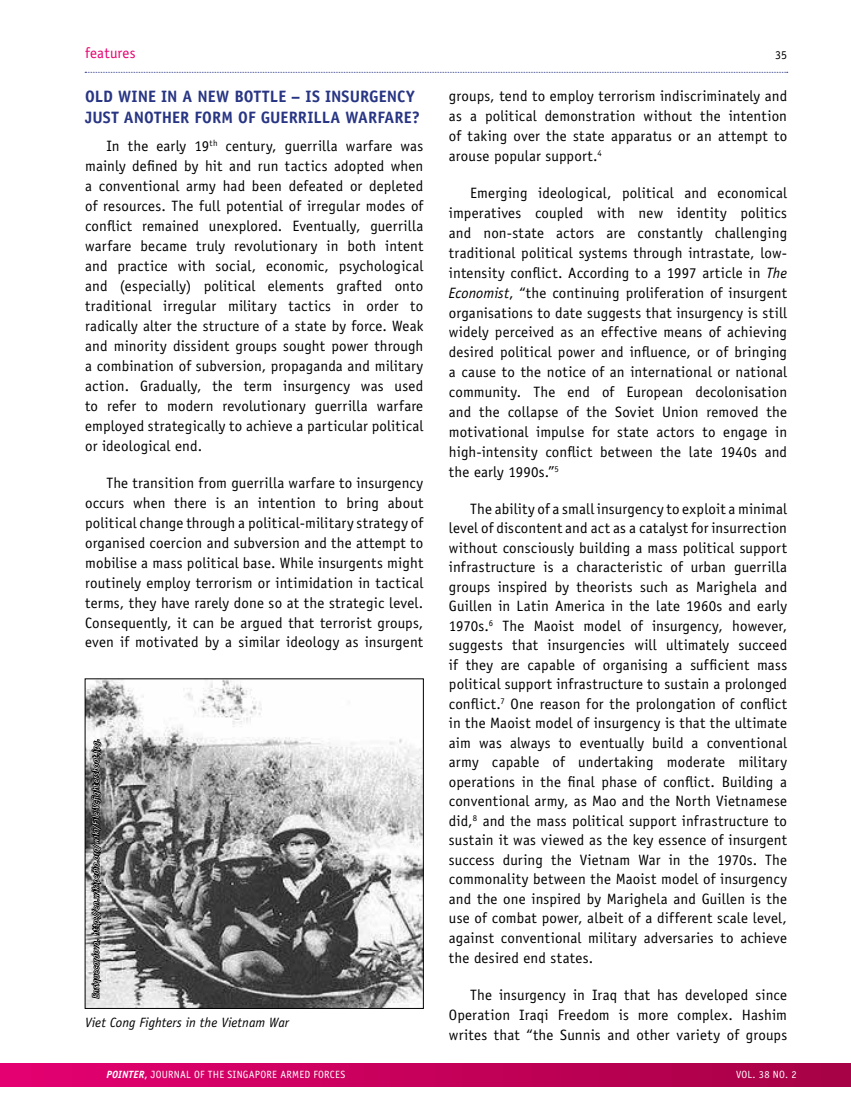
<style>
.page{position:relative;width:851px;height:1106px;background:#fff}
.page>*{position:absolute;margin:0;border:0;box-sizing:border-box;transform-origin:0 0}
.t1{font:700 16.5px/21px "Officina Sans Std";letter-spacing:.005em;color:#283583}
.t2{font:15px/20px "Officina Sans Std";letter-spacing:.015em;color:#000;text-align:justify}
.t3{font:15px "Officina Sans Std";letter-spacing:.015em;color:#e60071}
.t4{font:italic 13.5px "Officina Sans Std";letter-spacing:.005em;color:#000}
.t5{font:12px "Officina Sans Std";color:#000}
.t6{font:10.5px "Officina Sans Std";letter-spacing:.02em;color:#fff}
.t7{font:italic 9px "Officina Sans Std";letter-spacing:.03em;color:#fff}
.s1{font-style:italic}
.s2{font-weight:700;font-style:italic}
.s3{font-weight:700}
</style>
<div class="page">
<div style="left:0;top:1063px;width:850px;height:23px;background:linear-gradient(to right,#e50071,#a70144)"></div>
<svg style="left:85px;top:72px;width:702px;height:1px"></svg>
<img style="left:87px;top:680px;width:334px;height:326px">
<svg style="left:90px;top:737px;width:12px;height:262px;background:#5b5b5b"></svg>
<p class="t3" style="left:85px;top:44px;width:52px">features</p>
<p class="t5" style="left:775px;top:48px;width:13px">35</p>
<p class="t1" style="left:85px;top:86px;width:336px">OLD WINE IN A NEW BOTTLE – IS INSURGENCY<br>JUST ANOTHER FORM OF GUERRILLA WARFARE?</p>
<p class="t2" style="left:85px;top:136px;width:340px;text-indent:21px">In the early 19<sup>th</sup> century, guerrilla warfare was mainly defined by hit and run tactics adopted when a conventional army had been defeated or depleted of resources. The full potential of irregular modes of conflict remained unexplored. Eventually, guerrilla warfare became truly revolutionary in both intent and practice with social, economic, psychological and (especially) political elements grafted onto traditional irregular military tactics in order to radically alter the structure of a state by force. Weak and minority dissident groups sought power through a combination of subversion, propaganda and military action. Gradually, the term insurgency was used to refer to modern revolutionary guerrilla warfare employed strategically to achieve a particular political or ideological end.</p>
<p class="t2" style="left:85px;top:473px;width:340px;text-indent:21px">The transition from guerrilla warfare to insurgency occurs when there is an intention to bring about political change through a political-military strategy of organised coercion and subversion and the attempt to mobilise a mass political base. While insurgents might routinely employ terrorism or intimidation in tactical terms, they have rarely done so at the strategic level.<br>Consequently, it can be argued that terrorist groups, even if motivated by a similar ideology as insurgent</p>
<p class="t2" style="left:449px;top:86px;width:340px">groups, tend to employ terrorism indiscriminately and as a political demonstration without the intention of taking over the state apparatus or an attempt to arouse popular support.<sup>4</sup></p>
<p class="t2" style="left:449px;top:183px;width:340px;text-indent:21px">Emerging ideological, political and economical imperatives coupled with new identity politics and non-state actors are constantly challenging traditional political systems through intrastate, low&shy;intensity conflict. According to a 1997 article in <span class="s1">The Economist</span>, “the continuing proliferation of insurgent organisations to date suggests that insurgency is still widely perceived as an effective means of achieving desired political power and influence, or of bringing a cause to the notice of an international or national community. The end of European decolonisation and the collapse of the Soviet U nion removed the motivational impulse for state actors to engage in high-intensity conflict between the late 1940s and the early 1990s.”<sup>5</sup></p>
<p class="t2" style="left:449px;top:499px;width:340px;line-height:19.5px;text-indent:21px">The ability of a small insurgency to exploit a minimal level of discontent and act as a catalyst for insurrection without consciously building a mass political support infrastructure is a characteristic of urban guerrilla groups inspired by theorists such as Marighela and Guillen in Latin America in the late 1960s and early 1970s.<sup>6</sup> The Maoist model of insurgency, however, suggests that insurgencies will ultimately succeed if they are capable of organising a sufficient mass political support infrastructure to sustain a prolonged conflict.<sup>7</sup> One reason for the prolongation of conflict in the Maoist model of insurgency is that the ultimate aim was always to eventually build a conventional army capable of undertaking moderate military operations in the final phase of conflict. Building a conventional army, as Mao and the N orth Vietnamese did,<sup>8</sup> and the mass political support infrastructure to sustain it was viewed as the key essence of insurgent success during the Vietnam War in the 1970s. The commonality between the Maoist model of insurgency and the one inspired by Marighela and Guillen is the use of combat power, albeit of a different scale level, against conventional military adversaries to achieve the desired end states.</p>
<p class="t2" style="left:449px;top:984px;width:340px;text-indent:21px">The insurgency in Iraq that has developed since Operation Iraqi Freedom is more complex. H ashim writes that “the Sunnis and other variety of groups</p>
<p class="t7" style="left:90px;top:998px;width:261px;rotate:-90deg">Enriquecardova, http://en.wikipedia.org/wiki/File:Vcfightersboat.jpg.</p>
<p class="t4" style="left:85px;top:1015px;width:205px">Viet Cong Fighters in the Vietnam War</p>
<p class="t6" style="left:106px;top:1068px;width:240px"><span class="s2">POINTER</span><span class="s3">,</span> Journal of the singapore armed forces</p>
<p class="t6" style="left:736px;top:1068px;width:62px">Vol. 38 No. 2</p>
</div>
